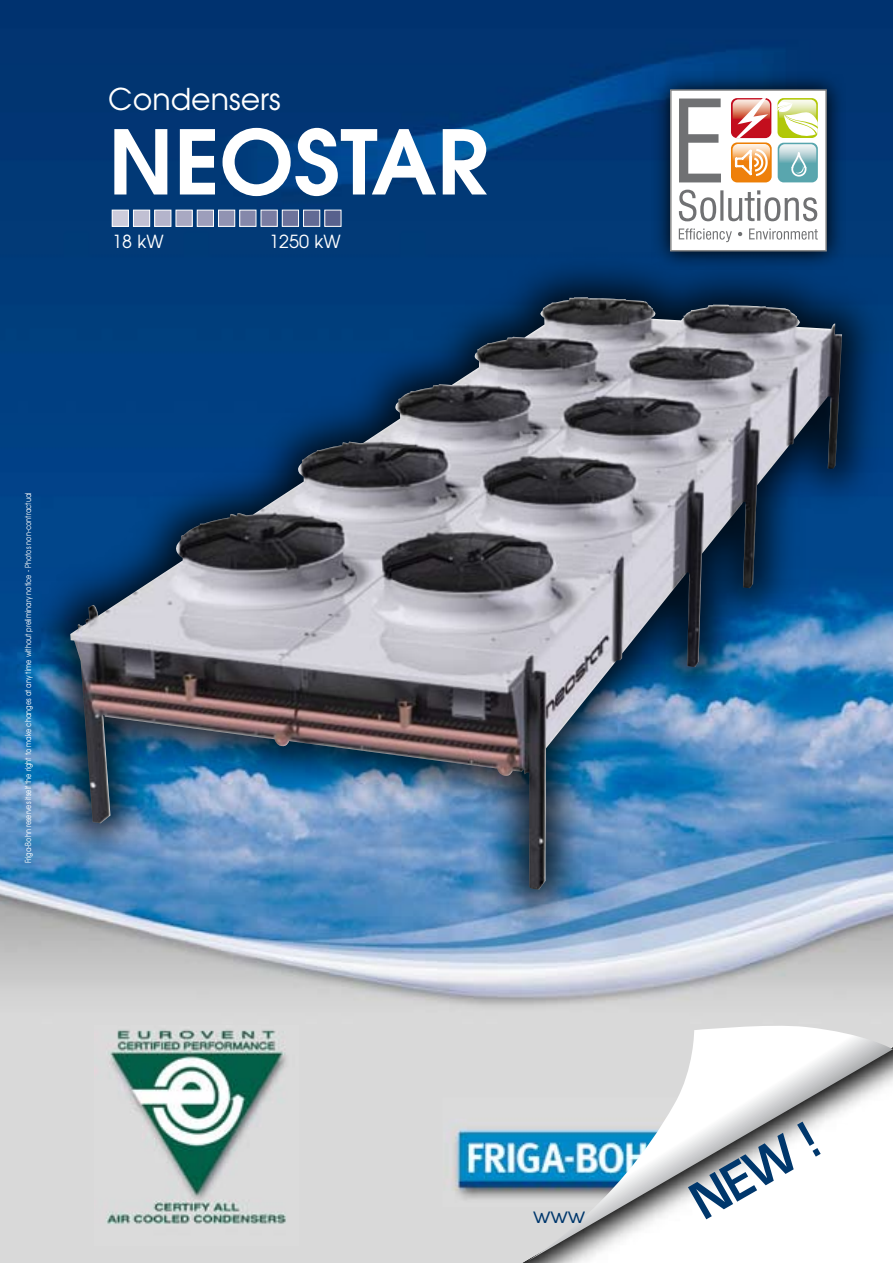
<style>
.page{position:relative;width:893px;height:1263px;background:#fff}
.page>*{position:absolute;margin:0;border:0;box-sizing:border-box;transform-origin:0 0}
.t1{font:600 88.5px "Avant Garde";color:#fff}
.t2{font:700 55.5px "Eurostile";color:#00376c;scale:.9 1}
.t3{font:30px "Avant Garde";color:#fff}
.t4{font:21px "Avant Garde";color:#00376c}
.t5{font:18px "Avant Garde";color:#fff}
.t6{font:8.25px "Avant Garde";color:#fff;scale:.8 1}
</style>
<div class="page">
<img style="left:0;top:0;width:893px;height:1263px">
<img style="left:442px;top:1097px;width:82px;height:109px">
<svg style="left:652px;top:71px;width:194px;height:175px;background:#002f63"></svg>
<div style="left:671px;top:90px;width:155px;height:161px;background:#fff"></div>
<svg style="left:679px;top:190px;width:138px;height:31px"></svg>
<svg style="left:679px;top:99px;width:42px;height:83px"></svg>
<svg style="left:679px;top:228px;width:139px;height:14px"></svg>
<svg style="left:777px;top:98px;width:41px;height:40px"></svg>
<div style="left:779px;top:100px;width:37px;height:36px;background:#f9faf0;border-radius:6px"></div>
<svg style="left:777px;top:101px;width:41px;height:36px"></svg>
<svg style="left:731px;top:142px;width:41px;height:40px"></svg>
<svg style="left:732px;top:144px;width:38px;height:37px"></svg>
<svg style="left:735px;top:149px;width:33px;height:27px"></svg>
<svg style="left:778px;top:143px;width:40px;height:39px"></svg>
<svg style="left:779px;top:144px;width:37px;height:37px"></svg>
<svg style="left:791px;top:152px;width:15px;height:25px"></svg>
<svg style="left:731px;top:98px;width:40px;height:40px"></svg>
<svg style="left:733px;top:99px;width:37px;height:37px"></svg>
<svg style="left:736px;top:98px;width:32px;height:40px"></svg>
<div style="left:670px;top:89px;width:157px;height:162px;border:2px solid #878889"></div>
<svg style="left:524px;top:1023px;width:369px;height:240px"></svg>
<img style="left:94px;top:1025px;width:204px;height:220px">
<div style="left:21px;top:246px;width:872px;height:693px;background:#000;opacity:.8"></div>
<img style="left:70px;top:297px;width:772px;height:593px">
<div style="left:112px;top:210px;width:16px;height:16px;background:#cdccdb"></div>
<div style="left:112px;top:210px;width:17px;height:17px;border:1px solid #fff"></div>
<div style="left:133px;top:210px;width:17px;height:16px;background:#c1c0d3"></div>
<div style="left:133px;top:210px;width:17px;height:17px;border:1px solid #fff"></div>
<div style="left:155px;top:210px;width:16px;height:16px;background:#b4b4cb"></div>
<div style="left:154px;top:210px;width:17px;height:17px;border:1px solid #fff"></div>
<div style="left:176px;top:210px;width:16px;height:16px;background:#a9a9c2"></div>
<div style="left:176px;top:210px;width:17px;height:17px;border:1px solid #fff"></div>
<div style="left:197px;top:210px;width:16px;height:16px;background:#9d9ebb"></div>
<div style="left:197px;top:210px;width:17px;height:17px;border:1px solid #fff"></div>
<div style="left:218px;top:210px;width:17px;height:16px;background:#9193b2"></div>
<div style="left:218px;top:210px;width:17px;height:17px;border:1px solid #fff"></div>
<div style="left:240px;top:210px;width:16px;height:16px;background:#8588aa"></div>
<div style="left:239px;top:210px;width:17px;height:17px;border:1px solid #fff"></div>
<div style="left:261px;top:210px;width:16px;height:16px;background:#7a7da2"></div>
<div style="left:261px;top:210px;width:17px;height:17px;border:1px solid #fff"></div>
<div style="left:282px;top:210px;width:17px;height:16px;background:#6e739b"></div>
<div style="left:282px;top:210px;width:17px;height:17px;border:1px solid #fff"></div>
<div style="left:304px;top:210px;width:16px;height:16px;background:#626a94"></div>
<div style="left:303px;top:210px;width:17px;height:17px;border:1px solid #fff"></div>
<div style="left:325px;top:210px;width:16px;height:16px;background:#58618d"></div>
<div style="left:324px;top:210px;width:17px;height:17px;border:1px solid #fff"></div>
<h3 class="t3" style="left:108px;top:81px;width:174px">Condensers</h3>
<h1 class="t1" style="left:108px;top:104px;width:381px">NEOSTAR</h1>
<h3 class="t5" style="left:112px;top:230px;width:53px">18 kW</h3>
<h3 class="t5" style="left:269px;top:230px;width:73px">1250 kW</h3>
<p class="t6" style="left:23px;top:863px;width:465px;rotate:-90deg">Friga-Bohn reserves itself the right to make changes at any time without preliminary notice - Photos non-contractual</p>
<h3 class="t4" style="left:533px;top:1203px;width:54px">www</h3>
<h2 class="t2" style="left:680px;top:1179px;width:156px;rotate:-30deg">NEW !</h2>
</div>
